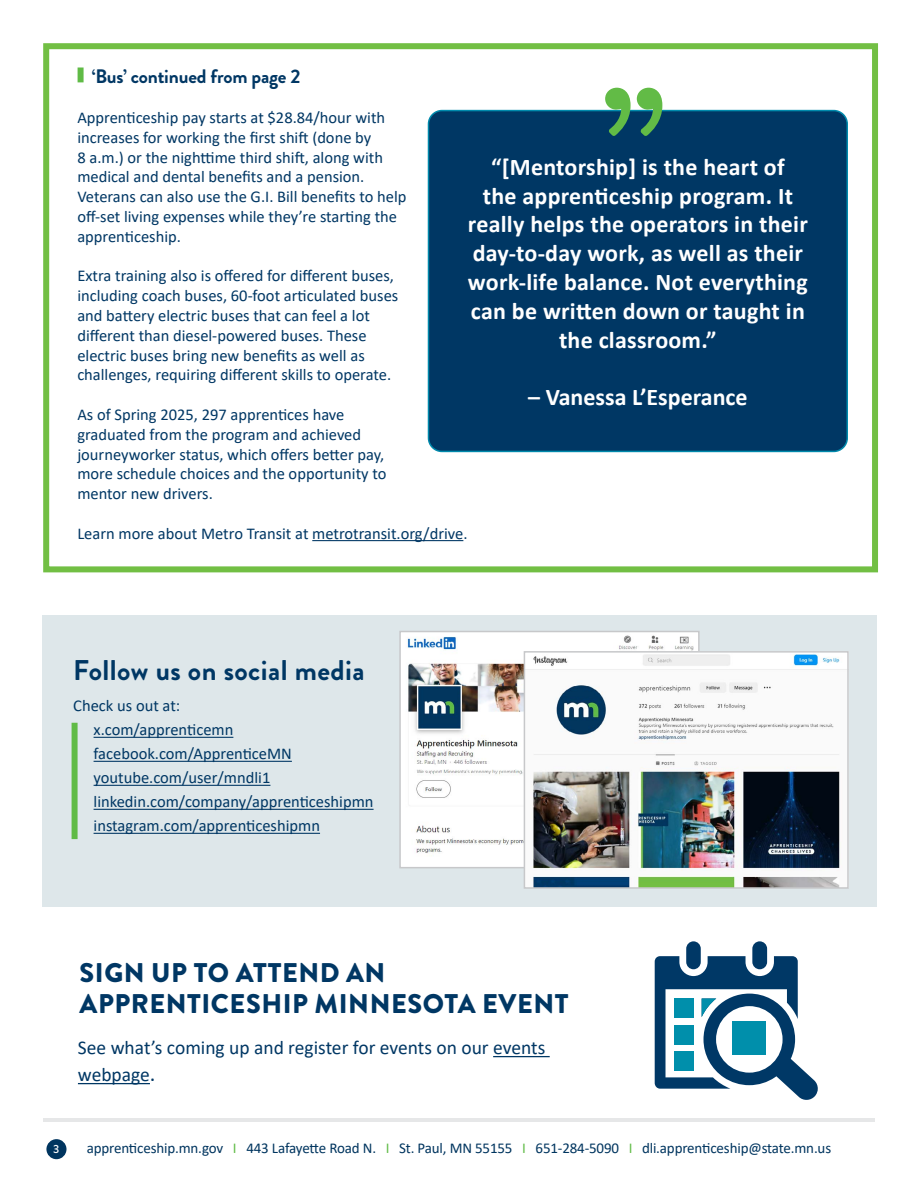
<style>
.page{position:relative;width:918px;height:1188px;background:#fff}
.page>*{position:absolute;margin:0;border:0;box-sizing:border-box;transform-origin:0 0}
.t1{font:700 165px "Brandon Grotesque";color:#62bb46}
.t2{font:700 28.5px "Brandon Grotesque";letter-spacing:.015em;color:#003764}
.t3{font:900 27px/31.5px "Brandon Grotesque";letter-spacing:.02em;color:#003764}
.t4{font:700 24px/28.8px "Calibri";letter-spacing:.01em;color:#fff;text-align:center}
.t5{font:19.5px/27px "Calibri";color:#003764}
.t6{font:700 19.5px "Brandon Grotesque";letter-spacing:-.01em;color:#003764}
.t7{font:16.5px/19.8px "Calibri";color:#003764}
.t8{font:15px "Calibri";letter-spacing:-.01em;color:#00355f}
.t9{font:500 11.85px "Brandon Grotesque";color:#fff}
.s1{font-size:22.5px}
.s2{color:#60bb46}
</style>
<div class="page">
<div style="left:46px;top:1139px;width:21px;height:20px;background:#00355f;border-radius:50%"></div>
<hr style="left:43px;top:1118px;width:832px;height:4px;background:#e6e7e8">
<div style="left:43px;top:43px;width:835px;height:529px;border:6px solid #72bf44"></div>
<hr style="left:312px;top:540px;width:151px;height:1px;background:#003764">
<div style="left:428px;top:111px;width:419px;height:340px;background:#003764;border-radius:14px"></div>
<div style="left:428px;top:110px;width:420px;height:342px;border:2px solid #008aac;border-radius:14px"></div>
<div style="left:42px;top:615px;width:834px;height:291px;background:#dee7ea"></div>
<div style="left:72px;top:723px;width:6px;height:116px;background:#60bb46"></div>
<img style="left:402px;top:634px;width:295px;height:231px">
<div style="left:399px;top:631px;width:301px;height:237px;border:2px solid #c7c8ca"></div>
<img style="left:527px;top:654px;width:319px;height:232px">
<div style="left:524px;top:651px;width:325px;height:238px;border:2px solid #c7c8ca"></div>
<hr style="left:94px;top:737px;width:139px;height:1px;background:#003764">
<hr style="left:94px;top:761px;width:198px;height:1px;background:#003764">
<hr style="left:94px;top:785px;width:176px;height:1px;background:#003764">
<hr style="left:94px;top:809px;width:280px;height:1px;background:#003764">
<hr style="left:94px;top:833px;width:226px;height:1px;background:#003764">
<div style="left:686px;top:941px;width:15px;height:28px;background:#003866;border-radius:7px"></div>
<div style="left:752px;top:941px;width:15px;height:28px;background:#003866;border-radius:7px"></div>
<svg style="left:655px;top:956px;width:163px;height:144px"></svg>
<hr style="left:493px;top:1056px;width:57px;height:1px;background:#003764">
<hr style="left:78px;top:1083px;width:72px;height:1px;background:#003764">
<div style="left:78px;top:68px;width:6px;height:14px;background:#60bb46"></div>
<p class="t6" style="left:92px;top:62px;width:210px">‘Bus’ continued from page 2</p>
<p class="t7" style="left:77px;top:107px;width:331px">Apprenticeship pay starts at $28.84/hour with increases for working the first shift (done by<br>8 a.m.) or the nighttime third shift, along with medical and dental benefits and a pension.<br>Veterans can also use the G.I. Bill benefits to help off-set living expenses while they’re starting the apprenticeship.</p>
<p class="t7" style="left:77px;top:266px;width:323px">Extra training also is offered for different buses, including coach buses, 60-foot articulated buses and battery electric buses that can feel a lot different than diesel-powered buses. These electric buses bring new benefits as well as challenges, requiring different skills to operate.</p>
<p class="t7" style="left:77px;top:404px;width:311px">As of Spring 2025, 297 apprentices have graduated from the program and achieved journeyworker status, which offers better pay, more schedule choices and the opportunity to mentor new drivers.</p>
<p class="t7" style="left:77px;top:523px;width:392px">Learn more about Metro Transit at metrotransit.org/drive.</p>
<h1 class="t1" style="left:602px;top:33px;width:66px">”</h1>
<p class="t4" style="left:468px;top:152px;width:341px">“[Mentorship] is the heart of<br>the apprenticeship program. It really helps the operators in their day-to-day work, as well as their work-life balance. Not everything can be written down or taught in the classroom.”</p>
<p class="t4" style="left:528px;top:383px;width:221px">– Vanessa L’Esperance</p>
<h2 class="t2" style="left:73px;top:650px;width:293px">Follow us on social media</h2>
<p class="t7" style="left:73px;top:696px;width:109px">Check us out at:</p>
<p class="t7" style="left:94px;top:720px;width:141px">x.com/apprenticemn</p>
<p class="t7" style="left:94px;top:744px;width:200px">facebook.com/ApprenticeMN</p>
<p class="t7" style="left:94px;top:768px;width:178px">youtube.com/user/mndli1</p>
<p class="t7" style="left:94px;top:792px;width:281px">linkedin.com/company/apprenticeshipmn</p>
<p class="t7" style="left:94px;top:816px;width:228px">instagram.com/apprenticeshipmn</p>
<h2 class="t3" style="left:80px;top:957px;width:490px">SIGN UP TO ATTEND AN<br>APPRENTICESHIP MINNESOTA EVENT</h2>
<p class="t5" style="left:78px;top:1034px;width:469px">See what’s coming up and register for events on our events webpage<span class="s1">.</span></p>
<p class="t9" style="left:53px;top:1141px;width:8px">3</p>
<p class="t8" style="left:87px;top:1138px;width:746px">apprenticeship.mn.gov <span class="s2">I</span> 443 Lafayette Road N. <span class="s2">I</span> St. Paul, MN 55155 <span class="s2">I</span> 651-284-5090 <span class="s2">I</span> dli.apprenticeship@state.mn.us</p>
</div>
